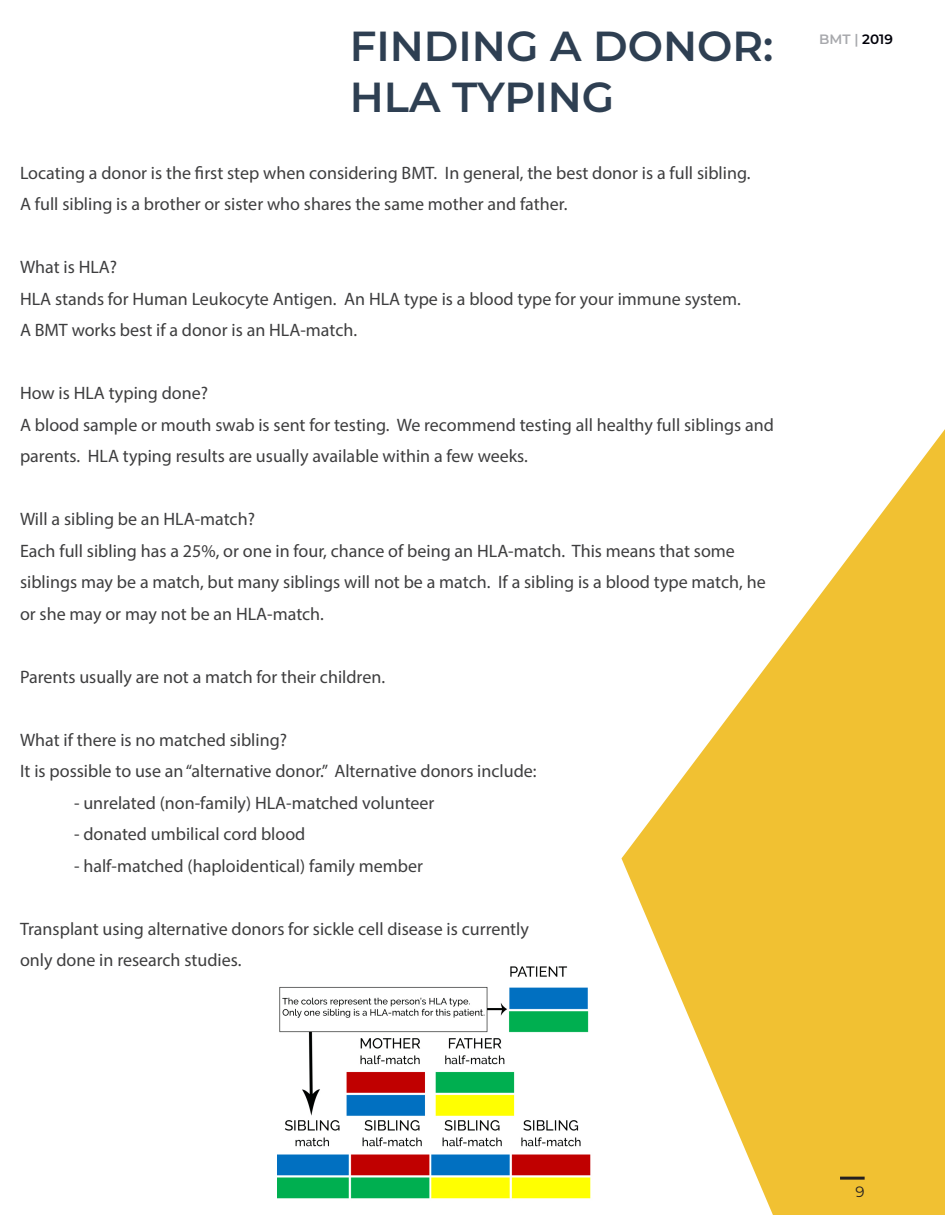
<style>
.page{position:relative;width:945px;height:1215px;background:#fff}
.page>*{position:absolute;margin:0;border:0;box-sizing:border-box;transform-origin:0 0}
.Headline_01{font:600 42px "Montserrat";color:#2e3f52}
.t1{font:18px/31.5px "Myriad Pro";color:#3e3e3f}
.t2{font:15px "Montserrat";color:#231f20}
.t3{font:600 13.65px "Montserrat";color:#a8a9ad}
.s1{color:#000009}
</style>
<div class="page">
<svg style="left:621px;top:429px;width:324px;height:786px;fill:#f1c132"></svg>
<img style="left:277px;top:966px;width:314px;height:233px">
<hr style="left:840px;top:1177px;width:25px;height:3px;background:#231f20">
<p class="Headline_01" style="left:350px;top:17px;width:425px">FINDING A DONOR:</p>
<p class="Headline_01" style="left:350px;top:67px;width:266px">HLA TYPING</p>
<p class="t1" style="left:20px;top:156px;width:732px">Locating a donor is the first step when considering BMT. In general, the best donor is a full sibling.</p>
<p class="t1" style="left:20px;top:188px;width:549px">A full sibling is a brother or sister who shares the same mother and father.</p>
<p class="t1" style="left:20px;top:251px;width:99px">What is HLA?</p>
<p class="t1" style="left:20px;top:282px;width:722px">HLA stands for Human Leukocyte Antigen. An HLA type is a blood type for your immune system.</p>
<p class="t1" style="left:20px;top:314px;width:339px">A BMT works best if a donor is an HLA-match.</p>
<p class="t1" style="left:20px;top:377px;width:190px">How is HLA typing done?</p>
<p class="t1" style="left:20px;top:408px;width:755px">A blood sample or mouth swab is sent for testing. We recommend testing all healthy full siblings and parents. HLA typing results are usually available within a few weeks.</p>
<p class="t1" style="left:20px;top:503px;width:236px">Will a sibling be an HLA-match?</p>
<p class="t1" style="left:20px;top:534px;width:747px">Each full sibling has a 25%, or one in four, chance of being an HLA-match. This means that some siblings may be a match, but many siblings will not be a match. If a sibling is a blood type match, he or she may or may not be an HLA-match.</p>
<p class="t1" style="left:20px;top:660px;width:367px">Parents usually are not a match for their children.</p>
<p class="t1" style="left:20px;top:723px;width:269px">What if there is no matched sibling?</p>
<p class="t1" style="left:20px;top:755px;width:518px">It is possible to use an “alternative donor.” Alternative donors include:</p>
<p class="t1" style="left:74px;top:786px;width:362px">- unrelated (non-family) HLA-matched volunteer</p>
<p class="t1" style="left:74px;top:818px;width:233px">- donated umbilical cord blood</p>
<p class="t1" style="left:74px;top:849px;width:350px">- half-matched (haploidentical) family member</p>
<p class="t1" style="left:20px;top:912px;width:510px">Transplant using alternative donors for sickle cell disease is currently</p>
<p class="t1" style="left:20px;top:944px;width:223px">only done in research studies.</p>
<p class="t3" style="left:819px;top:30px;width:75px">BMT | <span class="s1">2019</span></p>
<p class="t2" style="left:856px;top:1181px;width:11px">9</p>
</div>
